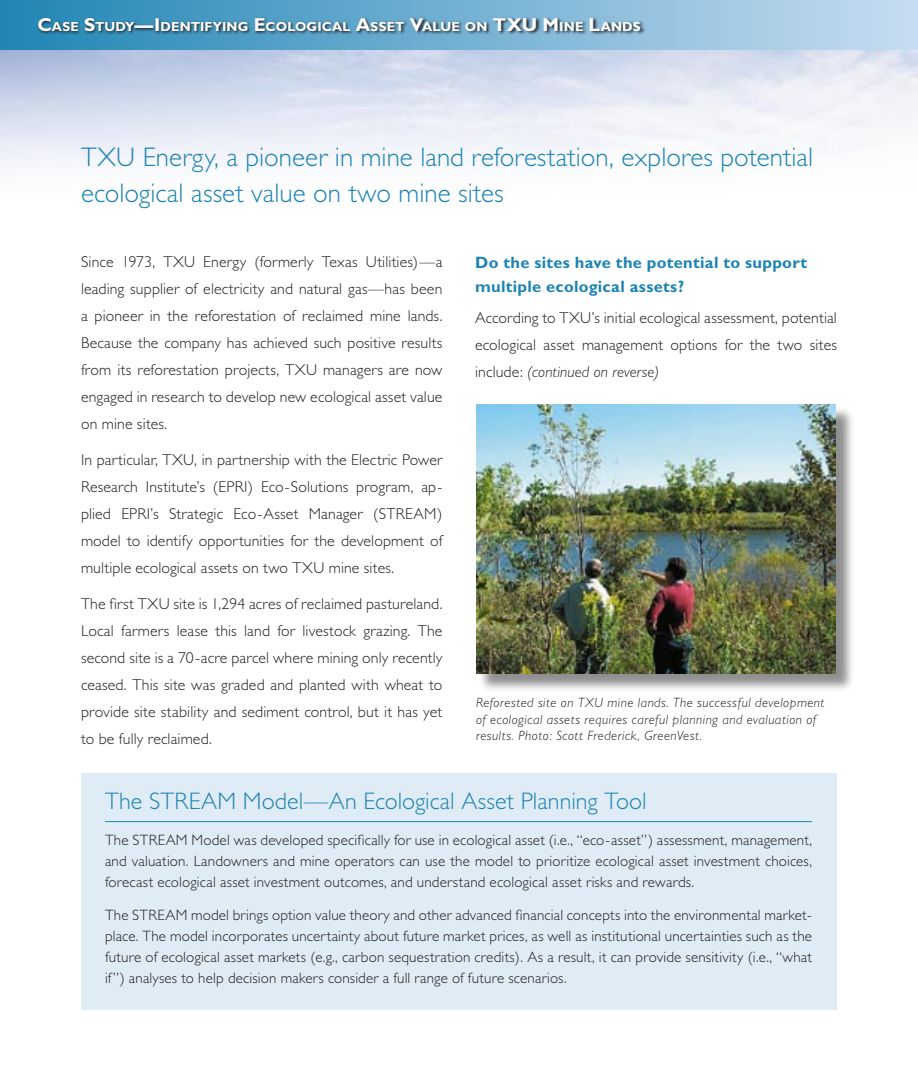
<style>
.page{position:relative;width:918px;height:1089px;background:#fff}
.page>*{position:absolute;margin:0;border:0;box-sizing:border-box;transform-origin:0 0}
.Intro{font:300 27px/36px "Gill Sans";color:#1e84b4}
.Insert_Sidebar_Head{font:300 24px "Gill Sans";color:#1e84b4}
.Head_1{font:700 16.5px/24px "Gill Sans";letter-spacing:.015em;color:#1e84b4}
.C_Text{font:300 15.75px/27px "Gill Sans";letter-spacing:.01em;color:#211f20;text-align:justify}
.Insert_Sidebar_Text{font:300 15px/21px "Gill Sans";letter-spacing:.01em;color:#211f20;text-align:justify}
.C_Caption{font:italic 300 13.5px/16.5px "Gill Sans";letter-spacing:.035em;color:#211f20}
.InsertHead{font:700 13.2px "Gill Sans";letter-spacing:.01em;color:#fff}
.s1{font-size:18.75px}
.s2{font-style:italic}
</style>
<div class="page">
<img style="left:0;top:49px;width:918px;height:114px">
<div style="left:0;top:0;width:918px;height:49px;background:linear-gradient(to right,#2085b5,#c7dcf2)"></div>
<svg style="left:37px;top:16px;width:608px;height:19px;background:#4f86a3"></svg>
<div style="left:81px;top:773px;width:756px;height:237px;background:#dfecf6"></div>
<hr style="left:105px;top:821px;width:707px;height:1px;background:#1e84b4">
<div style="left:478px;top:406px;width:377px;height:288px;background:#211f20;opacity:.5"></div>
<img style="left:476px;top:404px;width:360px;height:269px">
<p class="InsertHead" style="left:38px;top:18px;width:605px"><span class="s1">C</span>ASE <span class="s1">S</span>TUDY<span class="s1">—I</span>DENTIFYING <span class="s1">E</span>COLOGICAL <span class="s1">A</span>SSET <span class="s1">V</span>ALUE ON <span class="s1">TXU M</span>INE <span class="s1">L</span>ANDS</p>
<p class="Intro" style="left:81px;top:139px;width:734px">TXU Energy, a pioneer in mine land reforestation, explores potential ecological asset value on two mine sites</p>
<p class="C_Text" style="left:81px;top:248px;width:363px">Since 1973, TXU Energy (formerly Texas Utilities)—a leading supplier of electricity and natural gas—has been a pioneer in the reforestation of reclaimed mine lands.<br>Because the company has achieved such positive results from its reforestation projects, TXU managers are now engaged in research to develop new ecological asset value on mine sites.</p>
<p class="C_Text" style="left:81px;top:446px;width:363px">In particular, TXU, in partnership with the Electric Power Research Institute’s (EPRI) Eco-Solutions program, ap&shy;plied EPRI’s Strategic Eco-Asset Manager (STREAM) model to identify opportunities for the development of multiple ecological assets on two TXU mine sites.</p>
<p class="C_Text" style="left:81px;top:590px;width:363px">The first TXU site is 1,294 acres of reclaimed pastureland.<br>Local farmers lease this land for livestock grazing. The second site is a 70-acre parcel where mining only recently ceased. This site was graded and planted with wheat to provide site stability and sediment control, but it has yet to be fully reclaimed.</p>
<p class="Head_1" style="left:475px;top:250px;width:333px">Do the sites have the potential to support multiple ecological assets?</p>
<p class="C_Text" style="left:475px;top:305px;width:363px">According to TXU’s initial ecological assessment, potential ecological asset management options for the two sites include: <span class="s2">(continued on reverse)</span></p>
<p class="C_Caption" style="left:476px;top:695px;width:350px">Reforested site on TXU mine lands. The successful development of ecological assets requires careful planning and evaluation of results. Photo: Scott Frederick, GreenVest.</p>
<p class="Insert_Sidebar_Head" style="left:105px;top:788px;width:543px">The STREAM Model—An Ecological Asset Planning Tool</p>
<p class="Insert_Sidebar_Text" style="left:105px;top:830px;width:709px">The STREAM Model was developed specifically for use in ecological asset (i.e., “eco-asset”) assessment, management, and valuation. Landowners and mine operators can use the model to prioritize ecological asset investment choices, forecast ecological asset investment outcomes, and understand ecological asset risks and rewards.</p>
<p class="Insert_Sidebar_Text" style="left:105px;top:905px;width:709px">The STREAM model brings option value theory and other advanced financial concepts into the environmental market&shy;place. The model incorporates uncertainty about future market prices, as well as institutional uncertainties such as the future of ecological asset markets (e.g., carbon sequestration credits). As a result, it can provide sensitivity (i.e., “what if”) analyses to help decision makers consider a full range of future scenarios.</p>
</div>
